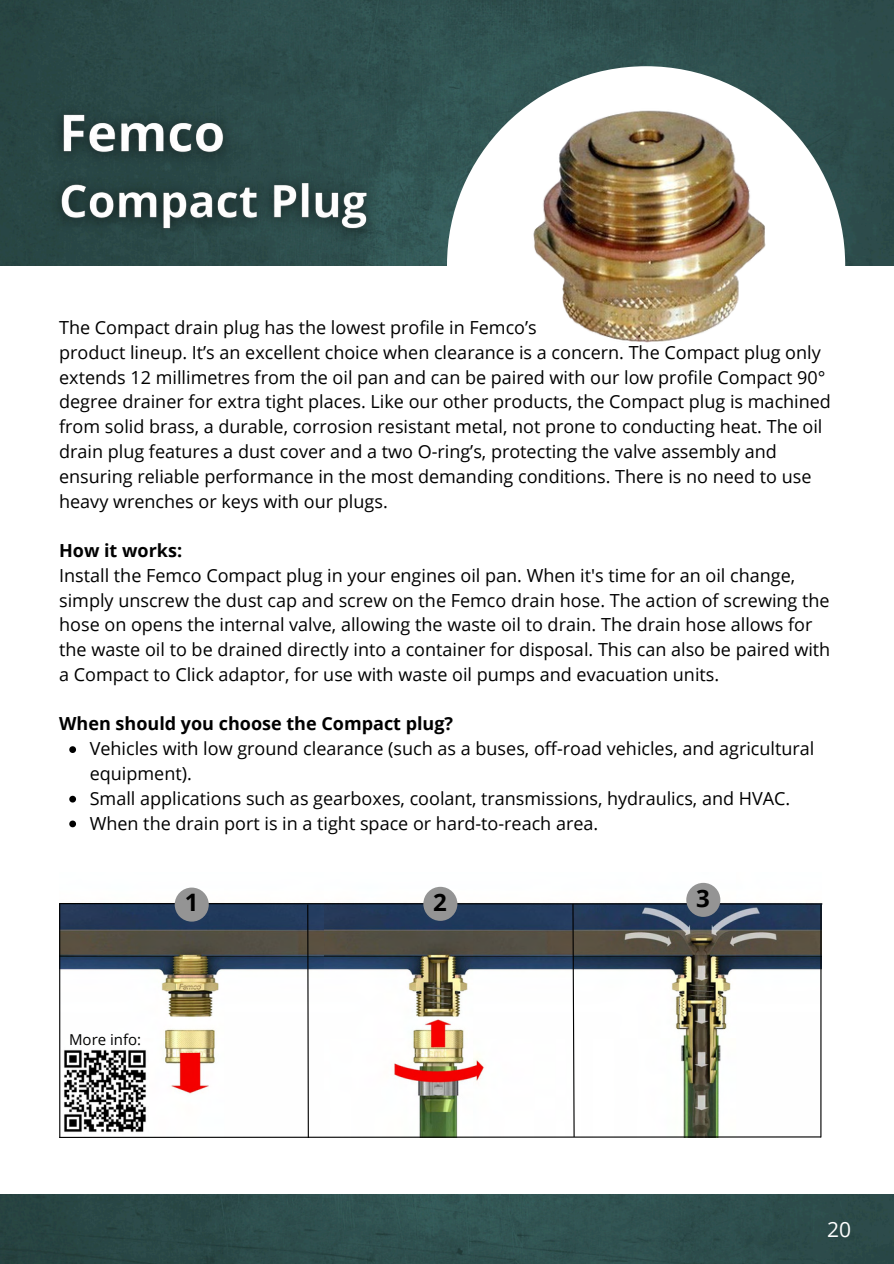
<style>
.page{position:relative;width:894px;height:1264px;background:#fff}
.page>*{position:absolute;margin:0;border:0;box-sizing:border-box;transform-origin:0 0}
.t1{font:700 24px "Open Sans";color:#000}
.t2{font:21px "Open Sans";color:#fff}
.t3{font:18px/24.8px "Open Sans";color:#000}
.t4{font:700 18px "Open Sans";color:#000}
.t5{font:15px "Open Sans";color:#000}
.s1{font-weight:700}
</style>
<div class="page">
<img style="left:0;top:0;width:893px;height:266px">
<div style="left:447px;top:66px;width:398px;height:398px;background:#fff;border-radius:50%"></div>
<img style="left:457px;top:38px;width:376px;height:305px">
<img style="left:0;top:1194px;width:893px;height:69px">
<svg style="left:69px;top:746px;width:7px;height:7px"></svg>
<svg style="left:69px;top:795px;width:7px;height:7px"></svg>
<svg style="left:69px;top:820px;width:7px;height:7px"></svg>
<hr style="left:60px;top:903px;width:762px;height:1px;background:#000">
<svg style="left:59px;top:902px;width:762px;height:236px"></svg>
<div style="left:175px;top:887px;width:34px;height:34px;background:#949494;border-radius:50%"></div>
<div style="left:423px;top:886px;width:34px;height:34px;background:#949494;border-radius:50%"></div>
<div style="left:686px;top:882px;width:34px;height:34px;background:#949494;border-radius:50%"></div>
<img style="left:62px;top:1047px;width:86px;height:87px">
<img style="left:38px;top:93px;width:353px;height:160px">
<p class="t3" style="left:59px;top:315px;width:773px">The Compact drain plug has the lowest profile in Femco’s<br>product lineup. It’s an excellent choice when clearance is a concern. The Compact plug only extends 12 millimetres from the oil pan and can be paired with our low profile Compact 90° degree drainer for extra tight places. Like our other products, the Compact plug is machined from solid brass, a durable, corrosion resistant metal, not prone to conducting heat. The oil drain plug features a dust cover and a two O-ring’s, protecting the valve assembly and ensuring reliable performance in the most demanding conditions. There is no need to use heavy wrenches or keys with our plugs.</p>
<h3 class="t3" style="left:59px;top:537px;width:772px"><span class="s1">How it works:<br></span>Install the Femco Compact plug in your engines oil pan. When it's time for an oil change, simply unscrew the dust cap and screw on the Femco drain hose. The action of screwing the hose on opens the internal valve, allowing the waste oil to drain. The drain hose allows for the waste oil to be drained directly into a container for disposal. This can also be paired with a Compact to Click adaptor, for use with waste oil pumps and evacuation units.</h3>
<h3 class="t4" style="left:59px;top:711px;width:395px">When should you choose the Compact plug?</h3>
<h2 class="t3" style="left:90px;top:736px;width:726px">Vehicles with low ground clearance (such as a buses, off-road vehicles, and agricultural equipment).</h2>
<p class="t3" style="left:90px;top:785px;width:702px">Small applications such as gearboxes, coolant, transmissions, hydraulics, and HVAC.</p>
<p class="t3" style="left:90px;top:810px;width:510px">When the drain port is in a tight space or hard-to-reach area.</p>
<p class="t1" style="left:185px;top:885px;width:15px">1</p>
<p class="t1" style="left:433px;top:885px;width:15px">2</p>
<p class="t1" style="left:696px;top:881px;width:15px">3</p>
<p class="t5" style="left:69px;top:1028px;width:74px">More info:</p>
<p class="t2" style="left:826px;top:1213px;width:25px">20</p>
<p class="t2" style="left:832px;top:1213px;width:13px">4</p>
</div>
